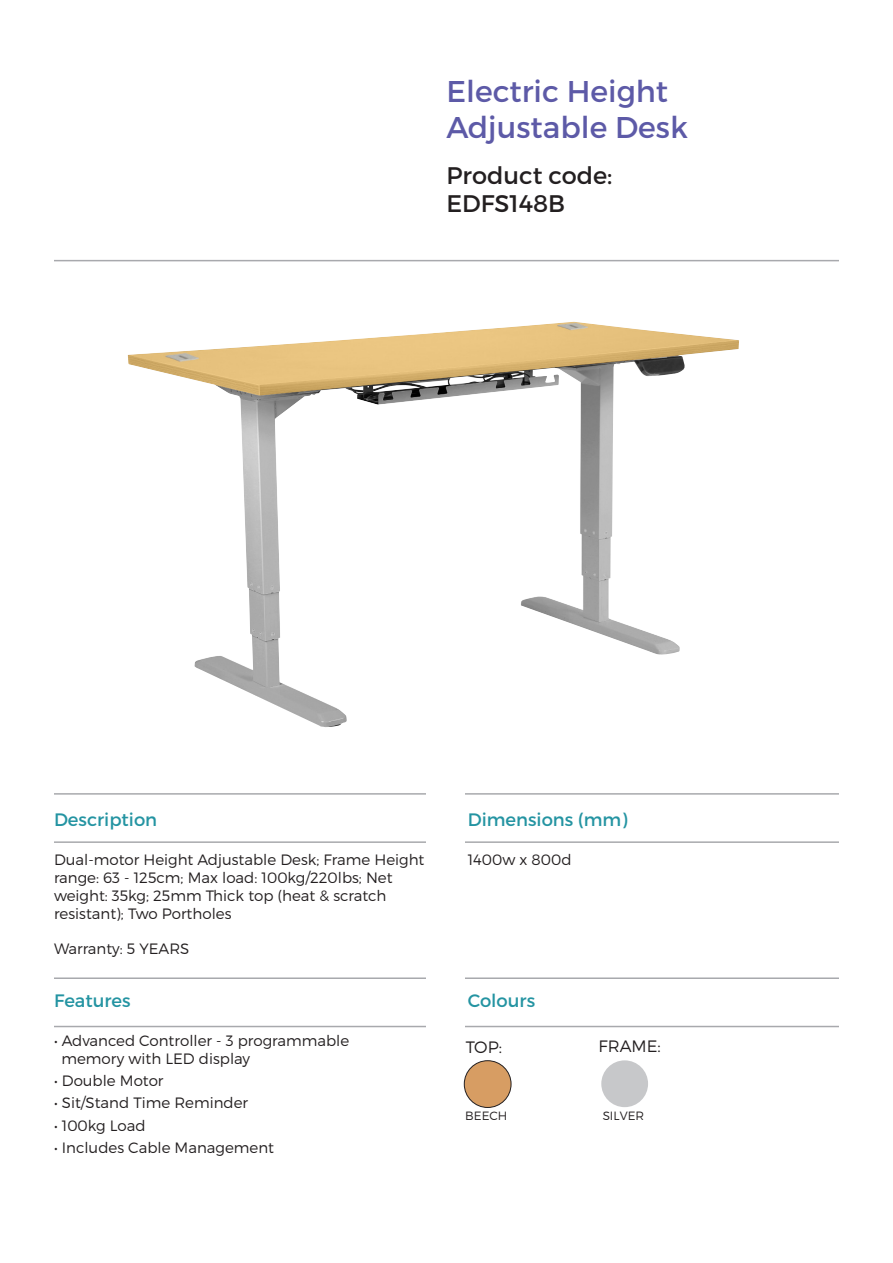
<style>
.page{position:relative;width:893px;height:1263px;background:#fff}
.page>*{position:absolute;margin:0;border:0;box-sizing:border-box;transform-origin:0 0}
.t1{font:30px/36px "Montserrat";color:#5d5aa7}
.t2{font:24px/28.8px "Montserrat";color:#231f20}
.t3{font:18px "Montserrat";color:#2494a2}
.t4{font:300 16.5px "Montserrat";color:#231f20}
.t5{font:300 15px/18px "Montserrat";color:#231f20}
.t6{font:300 12px "Montserrat";color:#231f20}
</style>
<div class="page">
<hr style="left:54px;top:260px;width:785px;height:1px;background:#a8a9ad">
<hr style="left:54px;top:793px;width:785px;height:2px;background:#a8a9ad">
<hr style="left:54px;top:977px;width:785px;height:2px;background:#a8a9ad">
<hr style="left:54px;top:841px;width:785px;height:2px;background:#a8a9ad">
<hr style="left:54px;top:1026px;width:785px;height:1px;background:#a8a9ad">
<div style="left:426px;top:770px;width:39px;height:311px;background:#fff"></div>
<img style="left:128px;top:322px;width:611px;height:405px">
<div style="left:464px;top:1061px;width:47px;height:46px;background:#d79d63;border-radius:50%"></div>
<div style="left:464px;top:1060px;width:47px;height:48px;border:1px solid #231f20;border-radius:50%"></div>
<div style="left:601px;top:1060px;width:47px;height:47px;background:#c7c8ca;border-radius:50%"></div>
<p class="t1" style="left:446px;top:73px;width:243px">Electric Height<br>Adjustable Desk</p>
<p class="t2" style="left:446px;top:161px;width:167px">Product code:<br>EDFS148B</p>
<p class="t3" style="left:54px;top:808px;width:105px">Description</p>
<p class="t5" style="left:54px;top:850px;width:372px">Dual-motor Height Adjustable Desk; Frame Height range: 63 - 125cm; Max load: 100kg/220lbs; Net weight: 35kg; 25mm Thick top (heat &amp; scratch resistant); Two Portholes</p>
<p class="t5" style="left:54px;top:939px;width:137px">Warranty: 5 YEARS</p>
<p class="t3" style="left:54px;top:989px;width:78px">Features</p>
<p class="t5" style="left:62px;top:1031px;width:289px;text-indent:-8px">• Advanced Controller - 3 programmable memory with LED display</p>
<p class="t5" style="left:54px;top:1071px;width:111px">• Double Motor</p>
<p class="t5" style="left:54px;top:1094px;width:196px">• Sit/Stand Time Reminder</p>
<p class="t5" style="left:54px;top:1116px;width:93px">• 100kg Load</p>
<p class="t5" style="left:54px;top:1138px;width:222px">• Includes Cable Management</p>
<p class="t3" style="left:468px;top:808px;width:161px">Dimensions (mm)</p>
<p class="t5" style="left:468px;top:850px;width:105px">1400w x 800d</p>
<p class="t3" style="left:468px;top:989px;width:69px">Colours</p>
<p class="t4" style="left:466px;top:1036px;width:38px">TOP:</p>
<p class="t6" style="left:465px;top:1108px;width:44px">BEECH</p>
<p class="t4" style="left:599px;top:1036px;width:64px">FRAME:</p>
<p class="t6" style="left:603px;top:1108px;width:43px">SILVER</p>
</div>
